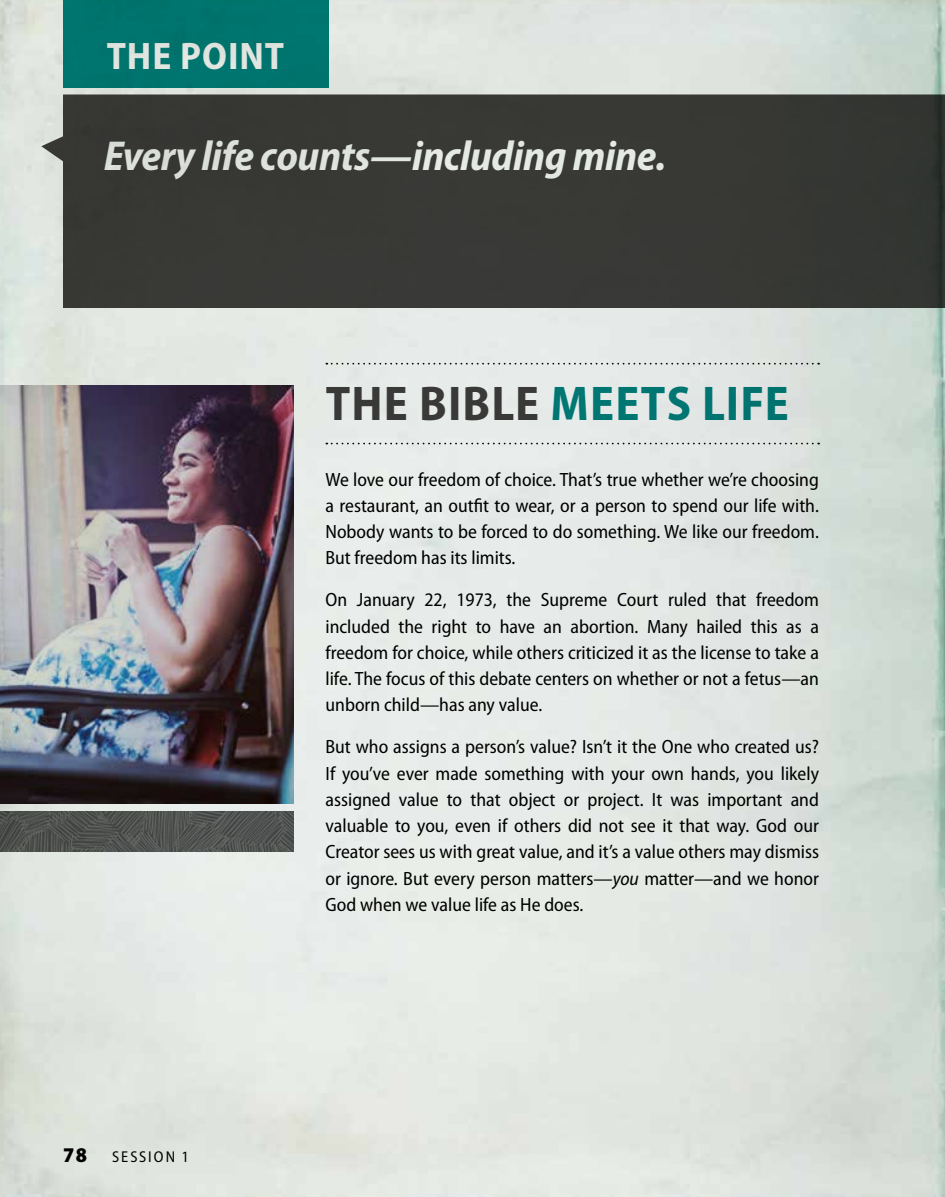
<style>
.page{position:relative;width:945px;height:1197px;background:#fff}
.page>*{position:absolute;margin:0;border:0;box-sizing:border-box;transform-origin:0 0}
.t1{font:700 semi-condensed 49px "Myriad Pro";letter-spacing:.025em;color:#00827e}
.t2{font:italic 700 semi-condensed 42px "Myriad Pro";letter-spacing:-.01em;color:#fff}
.t3{font:700 semi-condensed 38.5px "Myriad Pro";letter-spacing:.025em;color:#fff}
.t4{font:900 semi-condensed 21px "Myriad Pro";color:#000}
.t5{font:semi-condensed 19.25px/26.2px "Myriad Pro";color:#000;text-align:justify}
.t6{font:semi-condensed 15.75px "Myriad Pro";color:#000}
.s1{color:#403f3d}
.s2{font-style:italic}
</style>
<div class="page">
<img style="left:0;top:0;width:945px;height:1197px">
<img style="left:0;top:385px;width:294px;height:418px">
<img style="left:0;top:811px;width:294px;height:40px">
<svg style="left:326px;top:363px;width:493px;height:2px"></svg>
<svg style="left:326px;top:443px;width:493px;height:1px"></svg>
<div style="left:63px;top:0;width:265px;height:88px;background:#00746e"></div>
<div style="left:41px;top:94px;width:904px;height:214px;background:#383835"></div>
<h3 class="t3" style="left:107px;top:31px;width:179px">THE POINT</h3>
<h2 class="t2" style="left:104px;top:129px;width:564px">Every life counts—including mine.</h2>
<h1 class="t1" style="left:326px;top:372px;width:464px"><span class="s1">THE BIBLE</span> MEETS LIFE</h1>
<p class="t4" style="left:63px;top:1141px;width:26px">78</p>
<p class="t6" style="left:112px;top:1147px;width:10px">SESSION</p>
<p class="t6" style="left:182px;top:1147px;width:9px">1</p>
<p class="t5" style="left:326px;top:466px;width:495px">We love our freedom of choice. That’s true whether we’re choosing a restaurant, an outfit to wear, or a person to spend our life with.<br>Nobody wants to be forced to do something. We like our freedom.<br>But freedom has its limits.</p>
<p class="t5" style="left:326px;top:587px;width:495px">On January 22, 1973, the Supreme Court ruled that freedom included the right to have an abortion. Many hailed this as a freedom for choice, while others criticized it as the license to take a life. The focus of this debate centers on whether or not a fetus—an unborn child—has any value.</p>
<p class="t5" style="left:326px;top:734px;width:495px">But who assigns a person’s value? Isn’t it the One who created us?<br>If you’ve ever made something with your own hands, you likely assigned value to that object or project. It was important and valuable to you, even if others did not see it that way. God our Creator sees us with great value, and it’s a value others may dismiss or ignore. But every person matters—<span class="s2">you</span> matter—and we honor God when we value life as He does.</p>
</div>
